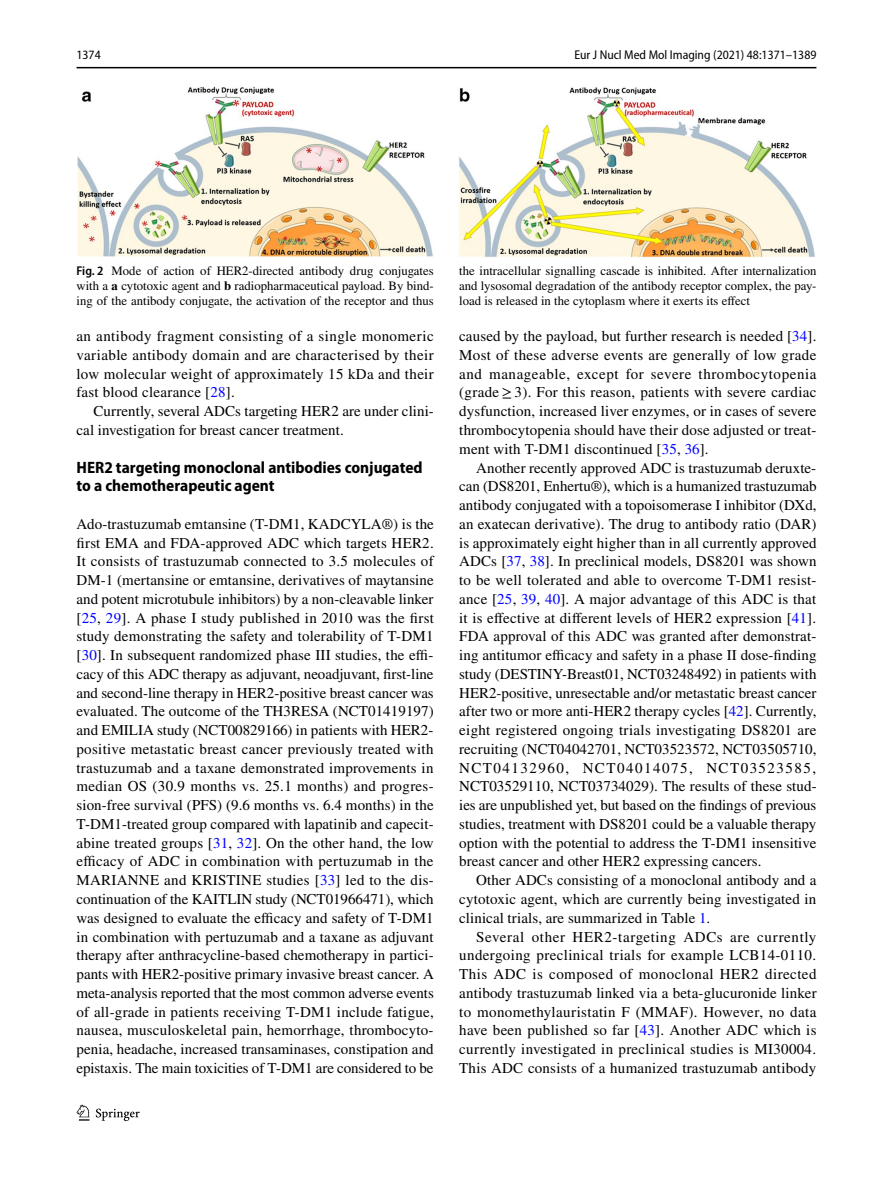
<style>
.page{position:relative;width:893px;height:1187px;background:#fff}
.page>*{position:absolute;margin:0;border:0;box-sizing:border-box;transform-origin:0 0}
.t1{font:700 semi-condensed 16.5px/18.8px "Myriad Pro";color:#000}
.t2{font:15px/18.8px "STIX";letter-spacing:.005em;color:#000;text-align:justify}
.t3{font:12.75px/15px "STIX";color:#000;text-align:justify}
.t4{font:12.75px "Myriad Pro Semi Cn 3";color:#000}
.t5{font:semi-condensed 12.75px "Myriad Pro";color:#000}
.s1{font-family:"Myriad Pro";font-weight:600;font-stretch:semi-condensed}
.s2{font-weight:700}
.s3{color:#00f}
</style>
<div class="page">
<hr style="left:77px;top:67px;width:739px;height:1px;background:#000">
<svg style="left:77px;top:1104px;width:12px;height:16px"></svg>
<svg style="left:96px;top:1108px;width:44px;height:12px"></svg>
<img style="left:77px;top:87px;width:738px;height:170px">
<p class="t5" style="left:77px;top:48px;width:26px">1374</p>
<p class="t4" style="left:574px;top:48px;width:243px">Eur J Nucl Med Mol Imaging (2021) 48:1371–1389</p>
<p class="t3" style="left:77px;top:264px;width:359px"><span class="s1">Fig. 2</span> Mode of action of HER2-directed antibody drug conjugates with a <span class="s2">a</span> cytotoxic agent and <span class="s2">b</span> radiopharmaceutical payload. By bind&shy;ing of the antibody conjugate, the activation of the receptor and thus</p>
<p class="t3" style="left:459px;top:264px;width:359px">the intracellular signalling cascade is inhibited. After internalization and lysosomal degradation of the antibody receptor complex, the pay&shy;load is released in the cytoplasm where it exerts its effect</p>
<p class="t2" style="left:77px;top:328px;width:359px">an antibody fragment consisting of a single monomeric variable antibody domain and are characterised by their low molecular weight of approximately 15 kDa and their fast blood clearance [<span class="s3">28</span>].</p>
<p class="t2" style="left:77px;top:403px;width:359px;text-indent:17px">Currently, several ADCs targeting HER2 are under clini&shy;cal investigation for breast cancer treatment.</p>
<p class="t1" style="left:77px;top:458px;width:348px">HER2 targeting monoclonal antibodies conjugated to a chemotherapeutic agent</p>
<p class="t2" style="left:77px;top:515px;width:359px">Ado-trastuzumab emtansine (T-DM1, KADCYLA®) is the first EMA and FDA-approved ADC which targets HER2.<br>It consists of trastuzumab connected to 3.5 molecules of DM-1 (mertansine or emtansine, derivatives of maytansine and potent microtubule inhibitors) by a non-cleavable linker [<span class="s3">25</span>, <span class="s3">29</span>]. A phase I study published in 2010 was the first study demonstrating the safety and tolerability of T-DM1 [<span class="s3">30</span>]. In subsequent randomized phase III studies, the effi&shy;cacy of this ADC therapy as adjuvant, neoadjuvant, first-line and second-line therapy in HER2-positive breast cancer was evaluated. The outcome of the TH3RESA (NCT01419197) and EMILIA study (NCT00829166) in patients with HER2- positive metastatic breast cancer previously treated with trastuzumab and a taxane demonstrated improvements in median OS (30.9 months vs. 25.1 months) and progres&shy;sion-free survival (PFS) (9.6 months vs. 6.4 months) in the T-DM1-treated group compared with lapatinib and capecit&shy;abine treated groups [<span class="s3">31</span>, <span class="s3">32</span>]. On the other hand, the low efficacy of ADC in combination with pertuzumab in the MARIANNE and KRISTINE studies [<span class="s3">33</span>] led to the dis&shy;continuation of the KAITLIN study (NCT01966471), which was designed to evaluate the efficacy and safety of T-DM1 in combination with pertuzumab and a taxane as adjuvant therapy after anthracycline-based chemotherapy in partici&shy;pants with HER2-positive primary invasive breast cancer. A meta-analysis reported that the most common adverse events of all-grade in patients receiving T-DM1 include fatigue, nausea, musculoskeletal pain, hemorrhage, thrombocyto&shy;penia, headache, increased transaminases, constipation and epistaxis. The main toxicities of T-DM1 are considered to be</p>
<p class="t2" style="left:459px;top:328px;width:359px">caused by the payload, but further research is needed [<span class="s3">34</span>].<br>Most of these adverse events are generally of low grade and manageable, except for severe thrombocytopenia (grade≥3). For this reason, patients with severe cardiac dysfunction, increased liver enzymes, or in cases of severe thrombocytopenia should have their dose adjusted or treat&shy;ment with T-DM1 discontinued [<span class="s3">35</span>, <span class="s3">36</span>].</p>
<p class="t2" style="left:459px;top:459px;width:359px;text-indent:17px">Another recently approved ADC is trastuzumab deruxte&shy;can (DS8201, Enhertu®), which is a humanized trastuzumab antibody conjugated with a topoisomerase I inhibitor (DXd, an exatecan derivative). The drug to antibody ratio (DAR) is approximately eight higher than in all currently approved ADCs [<span class="s3">37</span>, <span class="s3">38</span>]. In preclinical models, DS8201 was shown to be well tolerated and able to overcome T-DM1 resist&shy;ance [<span class="s3">25</span>, <span class="s3">39</span>, <span class="s3">40</span>]. A major advantage of this ADC is that it is effective at different levels of HER2 expression [<span class="s3">41</span>].<br>FDA approval of this ADC was granted after demonstrat&shy;ing antitumor efficacy and safety in a phase II dose-finding study (DESTINY-Breast01, NCT03248492) in patients with HER2-positive, unresectable and/or metastatic breast cancer after two or more anti-HER2 therapy cycles [<span class="s3">42</span>]. Currently, eight registered ongoing trials investigating DS8201 are recruiting (NCT04042701, NCT03523572, NCT03505710, NCT04132960, NCT04014075, NCT03523585, NCT03529110, NCT03734029). The results of these stud&shy;ies are unpublished yet, but based on the findings of previous studies, treatment with DS8201 could be a valuable therapy option with the potential to address the T-DM1 insensitive breast cancer and other HER2 expressing cancers.</p>
<p class="t2" style="left:459px;top:871px;width:359px;text-indent:17px">Other ADCs consisting of a monoclonal antibody and a cytotoxic agent, which are currently being investigated in clinical trials, are summarized in Table <span class="s3">1</span>.</p>
<p class="t2" style="left:459px;top:928px;width:359px;text-indent:17px">Several other HER2-targeting ADCs are currently undergoing preclinical trials for example LCB14-0110.<br>This ADC is composed of monoclonal HER2 directed antibody trastuzumab linked via a beta-glucuronide linker to monomethylauristatin F (MMAF). However, no data have been published so far [<span class="s3">43</span>]. Another ADC which is currently investigated in preclinical studies is MI30004.<br>This ADC consists of a humanized trastuzumab antibody</p>
</div>
